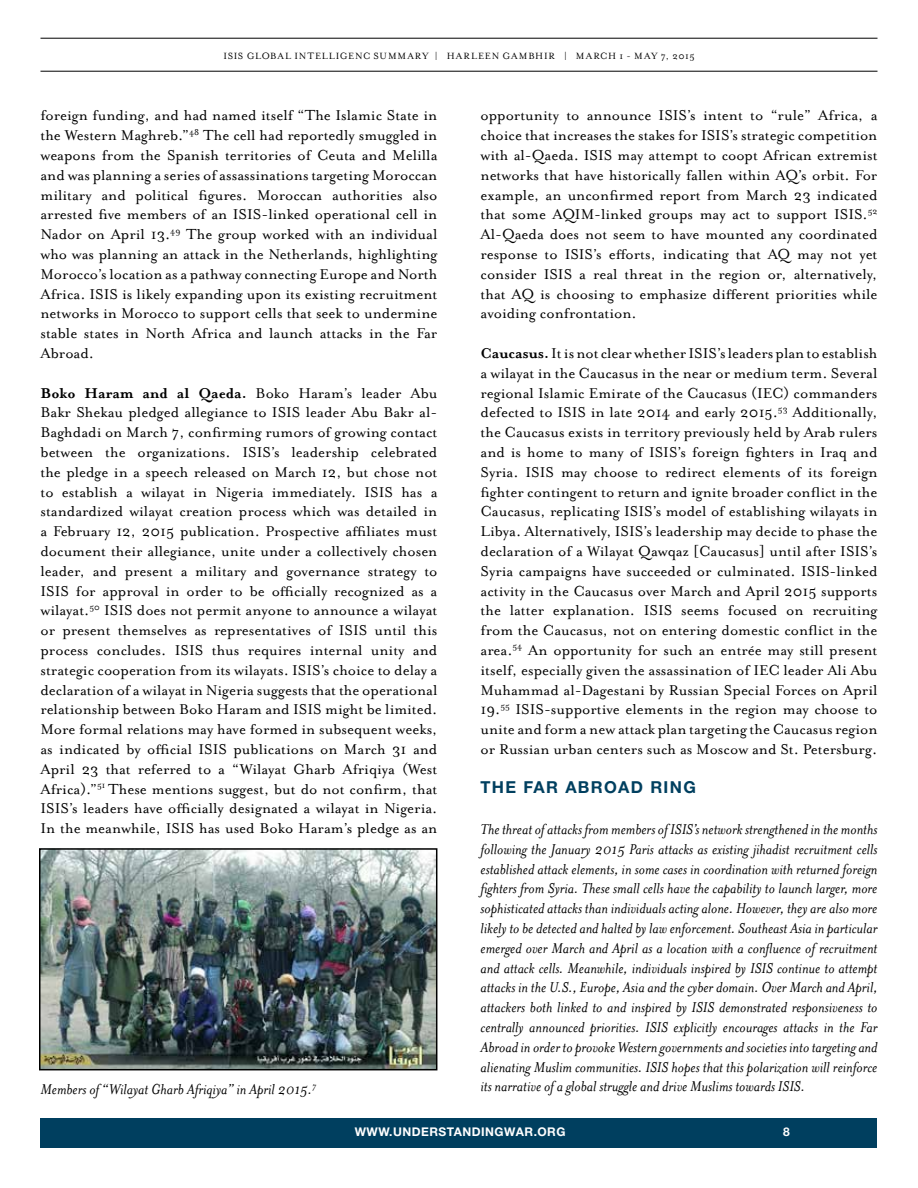
<style>
.page{position:relative;width:918px;height:1188px;background:#fff}
.page>*{position:absolute;margin:0;border:0;box-sizing:border-box;transform-origin:0 0}
.t1{font:16.5px/19.8px "Mrs Eaves Roman";color:#000;text-align:justify}
.t2{font:italic 16.5px/19.8px "Mrs Eaves";color:#000;text-align:justify}
.t3{font:700 16.5px "Mrs Eaves";color:#000}
.t4{font:700 16.5px "Helvetica Neue";letter-spacing:.08em;color:#003f5f}
.t5{font:700 12px "Helvetica Neue";letter-spacing:.04em;color:#fff}
.t6{font:10.5px "Mrs Eaves Roman";letter-spacing:.075em;color:#000}
.s1{font-family:"Mrs Eaves Roman";font-weight:400}
.s2{font-family:"Mrs Eaves";font-weight:700}
</style>
<div class="page">
<div style="left:40px;top:1118px;width:838px;height:30px;background:#003f5f"></div>
<hr style="left:40px;top:38px;width:838px;height:1px;background:#000">
<hr style="left:40px;top:71px;width:838px;height:1px;background:#000">
<img style="left:42px;top:851px;width:392px;height:216px">
<div style="left:39px;top:848px;width:398px;height:222px;border:2px solid #000"></div>
<p class="t6" style="left:223px;top:50px;width:473px">ISIS GLOBAL INTELLIGENC SUMMARY | HARLEEN GAMBHIR | MARCH 1 - MAY 7, 2015</p>
<p class="t1" style="left:40px;top:106px;width:399px">foreign funding, and had named itself “The Islamic State in the Western Maghreb.”<sup>48</sup> The cell had reportedly smuggled in weapons from the Spanish territories of Ceuta and Melilla and was planning a series of assassinations targeting Moroccan military and political figures. Moroccan authorities also arrested five members of an ISIS-linked operational cell in Nador on April 13.<sup>49</sup> The group worked with an individual who was planning an attack in the Netherlands, highlighting Morocco’s location as a pathway connecting Europe and North Africa. ISIS is likely expanding upon its existing recruitment networks in Morocco to support cells that seek to undermine stable states in North Africa and launch attacks in the Far Abroad.</p>
<p class="t3" style="left:41px;top:383px;width:398px">Boko Haram and al Qaeda. <span class="s1">Boko Haram’s leader Abu</span></p>
<p class="t1" style="left:40px;top:403px;width:399px">Bakr Shekau pledged allegiance to ISIS leader Abu Bakr al-Baghdadi on March 7, confirming rumors of growing contact between the organizations. ISIS’s leadership celebrated the pledge in a speech released on March 12, but chose not to establish a wilayat in Nigeria immediately. ISIS has a standardized wilayat creation process which was detailed in a February 12, 2015 publication. Prospective affiliates must document their allegiance, unite under a collectively chosen leader, and present a military and governance strategy to ISIS for approval in order to be officially recognized as a wilayat.<sup>50</sup> ISIS does not permit anyone to announce a wilayat or present themselves as representatives of ISIS until this process concludes. ISIS thus requires internal unity and strategic cooperation from its wilayats. ISIS’s choice to delay a declaration of a wilayat in Nigeria suggests that the operational relationship between Boko Haram and ISIS might be limited.<br>More formal relations may have formed in subsequent weeks, as indicated by official ISIS publications on March 31 and April 23 that referred to a “Wilayat Gharb Afriqiya (West Africa).”<sup>51</sup> These mentions suggest, but do not confirm, that ISIS’s leaders have officially designated a wilayat in Nigeria.<br>In the meanwhile, ISIS has used Boko Haram’s pledge as an</p>
<p class="t2" style="left:40px;top:1080px;width:277px">Members of “Wilayat Gharb Afriqiya” in April 2015.<sup>7</sup></p>
<p class="t1" style="left:481px;top:106px;width:399px">opportunity to announce ISIS’s intent to “rule” Africa, a choice that increases the stakes for ISIS’s strategic competition with al-Qaeda. ISIS may attempt to coopt African extremist networks that have historically fallen within AQ’s orbit. For example, an unconfirmed report from March 23 indicated that some AQIM-linked groups may act to support ISIS.<sup>52<br></sup>Al-Qaeda does not seem to have mounted any coordinated response to ISIS’s efforts, indicating that AQ may not yet consider ISIS a real threat in the region or, alternatively, that AQ is choosing to emphasize different priorities while avoiding confrontation.</p>
<p class="t1" style="left:481px;top:343px;width:399px"><span class="s2">Caucasus.</span> It is not clear whether ISIS’s leaders plan to establish a wilayat in the Caucasus in the near or medium term. Several regional Islamic Emirate of the Caucasus (IEC) commanders defected to ISIS in late 2014 and early 2015.<sup>53</sup> Additionally, the Caucasus exists in territory previously held by Arab rulers and is home to many of ISIS’s foreign fighters in Iraq and Syria. ISIS may choose to redirect elements of its foreign fighter contingent to return and ignite broader conflict in the Caucasus, replicating ISIS’s model of establishing wilayats in Libya. Alternatively, ISIS’s leadership may decide to phase the declaration of a Wilayat Qawqaz [Caucasus] until after ISIS’s Syria campaigns have succeeded or culminated. ISIS-linked activity in the Caucasus over March and April 2015 supports the latter explanation. ISIS seems focused on recruiting from the Caucasus, not on entering domestic conflict in the area.<sup>54</sup> An opportunity for such an entrée may still present itself, especially given the assassination of IEC leader Ali Abu Muhammad al-Dagestani by Russian Special Forces on April 19.<sup>55</sup> ISIS-supportive elements in the region may choose to unite and form a new attack plan targeting the Caucasus region or Russian urban centers such as Moscow and St. Petersburg.</p>
<p class="t4" style="left:481px;top:777px;width:217px">THE FAR ABROAD RING</p>
<p class="t2" style="left:481px;top:819px;width:398px">The threat of attacks from members of ISIS’s network strengthened in the months following the January 2015 Paris attacks as existing jihadist recruitment cells established attack elements, in some cases in coordination with returned foreign fighters from Syria. These small cells have the capability to launch larger, more sophisticated attacks than individuals acting alone. However, they are also more likely to be detected and halted by law enforcement. Southeast Asia in particular emerged over March and April as a location with a confluence of recruitment and attack cells. Meanwhile, individuals inspired by ISIS continue to attempt attacks in the U.S., Europe, Asia and the cyber domain. Over March and April, attackers both linked to and inspired by ISIS demonstrated responsiveness to centrally announced priorities. ISIS explicitly encourages attacks in the Far Abroad in order to provoke Western governments and societies into targeting and alienating Muslim communities. ISIS hopes that this polarization will reinforce its narrative of a global struggle and drive Muslims towards ISIS.</p>
<p class="t5" style="left:355px;top:1124px;width:212px">WWW.UNDERSTANDINGWAR.ORG</p>
<p class="t5" style="left:783px;top:1124px;width:8px">8</p>
</div>
